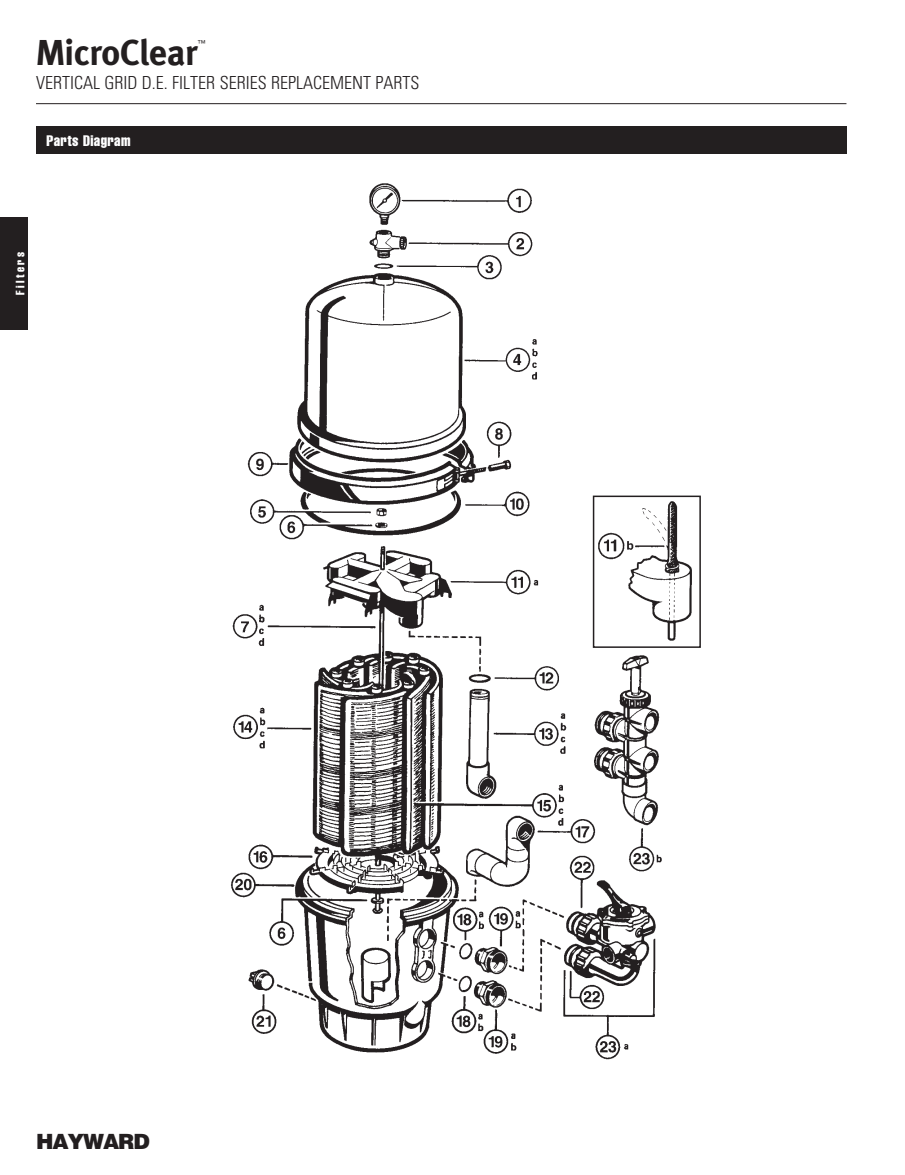
<style>
.page{position:relative;width:905px;height:1175px;background:#fff}
.page>*{position:absolute;margin:0;border:0;box-sizing:border-box;transform-origin:0 0}
.Revised_Products_Hea{font:700 36px "Meta";color:#231f20}
.t1{font:900 21px "Helvetica";letter-spacing:-.05em;color:#231f20}
.t2{font:300 condensed 18px "Univers";color:#231f20}
.t3{font:extra-condensed 15px "Helvetica";letter-spacing:.025em;color:#fff}
.t4{font:extra-condensed 12px "Helvetica";letter-spacing:.2em;color:#fff}
.Revised_Products_Hea-2{font:8.25px "Meta";color:#231f20}
</style>
<div class="page">
<hr style="left:36px;top:103px;width:810px;height:1px;background:#231f20">
<div style="left:0;top:218px;width:27px;height:112px;background:#231f20"></div>
<img style="left:231px;top:183px;width:431px;height:877px">
<img style="left:595px;top:498px;width:97px;height:147px">
<div style="left:592px;top:495px;width:108px;height:153px;border:2px solid #231f20"></div>
<div style="left:36px;top:126px;width:810px;height:27px;background:#231f20"></div>
<p class="Revised_Products_Hea" style="left:36px;top:32px;width:163px">MicroClear</p>
<p class="Revised_Products_Hea-2" style="left:197px;top:38px;width:10px">™</p>
<p class="t2" style="left:36px;top:72px;width:385px">VERTICAL GRID D.E. FILTER SERIES REPLACEMENT PARTS</p>
<p class="t3" style="left:46px;top:131px;width:85px">Parts Diagram</p>
<p class="t4" style="left:13px;top:295px;width:44px;rotate:-90deg">Filters</p>
<p class="t1" style="left:36px;top:1128px;width:115px">HAYWARD</p>
</div>
